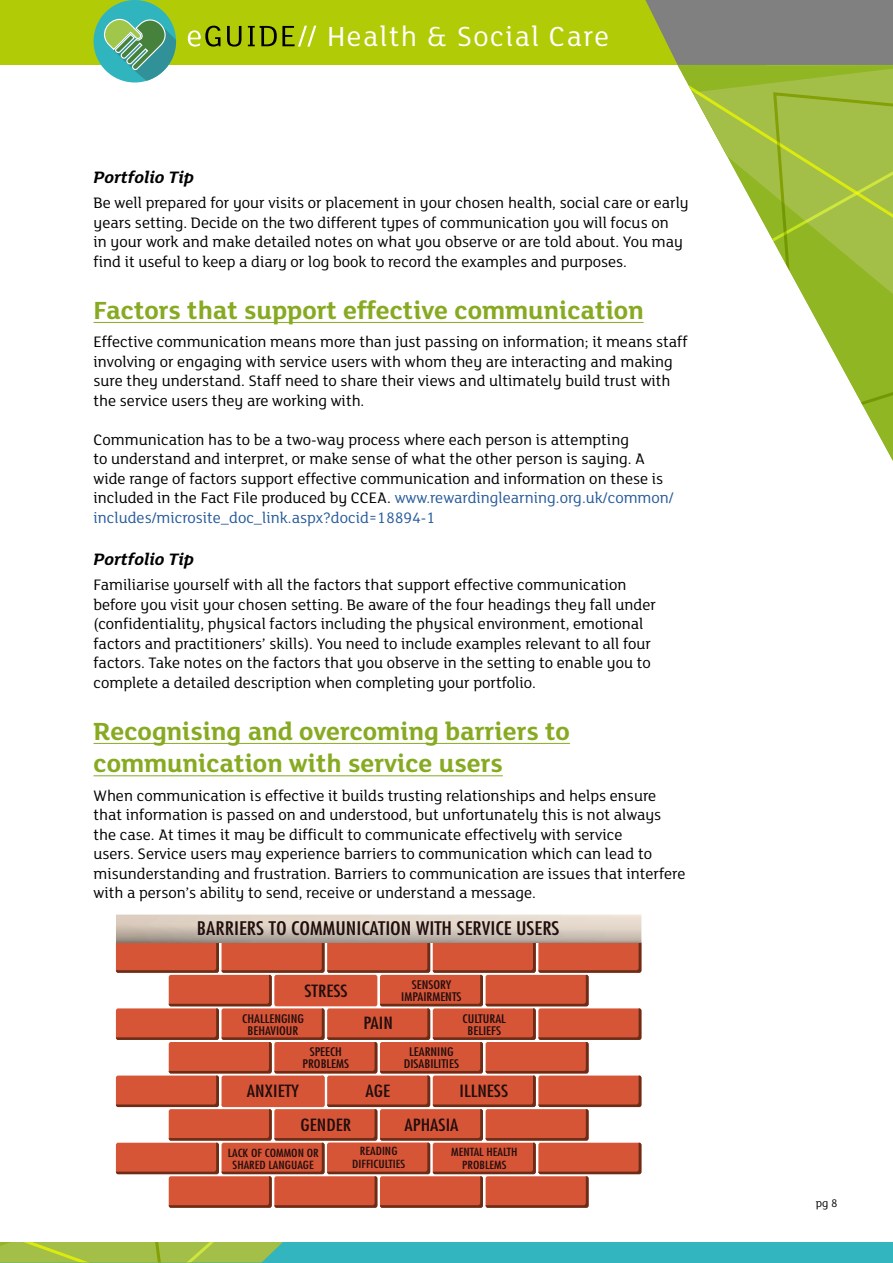
<style>
.page{position:relative;width:893px;height:1263px;background:#fff}
.page>*{position:absolute;margin:0;border:0;box-sizing:border-box;transform-origin:0 0}
.t1{font:30px "FS Lola";letter-spacing:.05em;color:#fff}
.t2{font:700 27px/32.4px "FS Lola";color:#87aa22}
.t3{font:condensed 18.3px "Futura Std";color:#210e0e;scale:1.23 1}
.t4{font:italic 700 18px "FS Lola";color:#000}
.t5{font:16.5px/19.5px "FS Lola";color:#000}
.t6{font:condensed 16.5px "Futura Std";color:#210e0e;scale:1.23 1}
.t7{font:12px "FS Lola";color:#000}
.t8{font:condensed 11.55px/12.1px "Futura Std";color:#210e0e;text-align:center;scale:1.23 1}
.t9{font:condensed 10.95px/12.1px "Futura Std";color:#210e0e;text-align:center;scale:1.23 1}
.s1{color:#275b9b}
</style>
<div class="page">
<div style="left:0;top:0;width:893px;height:65px;background:#b2cb07"></div>
<svg style="left:645px;top:0;width:248px;height:65px;background:#838577"></svg>
<svg style="left:188px;top:26px;width:32px;height:21px"></svg>
<svg style="left:227px;top:26px;width:14px;height:21px"></svg>
<svg style="left:248px;top:26px;width:68px;height:21px"></svg>
<div style="left:0;top:1242px;width:893px;height:21px;background:#33b5bf"></div>
<svg style="left:678px;top:65px;width:215px;height:391px"></svg>
<svg style="left:771px;top:91px;width:122px;height:336px"></svg>
<svg style="left:0;top:1242px;width:283px;height:20px;background:#a1c048"></svg>
<div style="left:94px;top:0;width:82px;height:83px;background:#30b5bf;border-radius:50%"></div>
<svg style="left:98px;top:11px;width:78px;height:70px"></svg>
<hr style="left:94px;top:322px;width:550px;height:1px;background:#87aa22">
<hr style="left:94px;top:743px;width:476px;height:1px;background:#87aa22">
<hr style="left:94px;top:775px;width:409px;height:1px;background:#87aa22">
<svg style="left:116px;top:914px;width:525px;height:294px;background:#d4755e"></svg>
<h1 class="t1" style="left:327px;top:16px;width:283px">Health &amp; Social Care</h1>
<p class="t4" style="left:94px;top:165px;width:102px">Portfolio Tip</p>
<p class="t5" style="left:94px;top:193px;width:597px">Be well prepared for your visits or placement in your chosen health, social care or early years setting. Decide on the two different types of communication you will focus on<br>in your work and make detailed notes on what you observe or are told about. You may find it useful to keep a diary or log book to record the examples and purposes.</p>
<h2 class="t2" style="left:94px;top:292px;width:552px">Factors that support effective communication</h2>
<p class="t5" style="left:94px;top:332px;width:596px">Effective communication means more than just passing on information; it means staff involving or engaging with service users with whom they are interacting and making sure they understand. Staff need to share their views and ultimately build trust with the service users they are working with.</p>
<p class="t5" style="left:94px;top:429px;width:582px">Communication has to be a two-way process where each person is attempting<br>to understand and interpret, or make sense of what the other person is saying. A wide range of factors support effective communication and information on these is included in the Fact File produced by CCEA. <span class="s1">www.rewardinglearning.org.uk/common/ includes/microsite_doc_link.aspx?docid=18894-1</span></p>
<p class="t4" style="left:94px;top:547px;width:102px">Portfolio Tip</p>
<p class="t5" style="left:94px;top:575px;width:564px">Familiarise yourself with all the factors that support effective communication before you visit your chosen setting. Be aware of the four headings they fall under (confidentiality, physical factors including the physical environment, emotional factors and practitioners’ skills). You need to include examples relevant to all four factors. Take notes on the factors that you observe in the setting to enable you to complete a detailed description when completing your portfolio.</p>
<h2 class="t2" style="left:94px;top:713px;width:478px">Recognising and overcoming barriers to communication with service users</h2>
<p class="t5" style="left:94px;top:785px;width:593px">When communication is effective it builds trusting relationships and helps ensure that information is passed on and understood, but unfortunately this is not always the case. At times it may be difficult to communicate effectively with service<br>users. Service users may experience barriers to communication which can lead to misunderstanding and frustration. Barriers to communication are issues that interfere with a person’s ability to send, receive or understand a message.</p>
<p class="t3" style="left:197px;top:917px;width:296px">BARRIERS TO COMMUNICATION WITH SERVICE USERS</p>
<p class="t6" style="left:304px;top:981px;width:37px">STRESS</p>
<p class="t8" style="left:242px;top:1012px;width:52px">CHALLENGING<br>BEHAVIOUR</p>
<p class="t8" style="left:401px;top:979px;width:51px">SENSORY<br>IMPAIRMENTS</p>
<p class="t6" style="left:363px;top:1013px;width:26px">PAIN</p>
<p class="t8" style="left:463px;top:1012px;width:37px">CULTURAL<br>BELIEFS</p>
<p class="t8" style="left:302px;top:1045px;width:39px">SPEECH<br>PROBLEMS</p>
<p class="t8" style="left:404px;top:1046px;width:46px">LEARNING<br>DISABILITIES</p>
<p class="t6" style="left:247px;top:1081px;width:44px">ANXIETY</p>
<p class="t6" style="left:365px;top:1081px;width:22px">AGE</p>
<p class="t6" style="left:460px;top:1081px;width:41px">ILLNESS</p>
<p class="t6" style="left:301px;top:1115px;width:43px">GENDER</p>
<p class="t6" style="left:405px;top:1115px;width:45px">APHASIA</p>
<p class="t9" style="left:228px;top:1147px;width:76px">LACK OF COMMON OR<br>SHARED LANGUAGE</p>
<p class="t9" style="left:352px;top:1145px;width:45px">READING<br>DIFFICULTIES</p>
<p class="t9" style="left:451px;top:1146px;width:55px">MENTAL HEALTH<br>PROBLEMS</p>
<p class="t7" style="left:816px;top:1195px;width:23px">pg 8</p>
</div>
